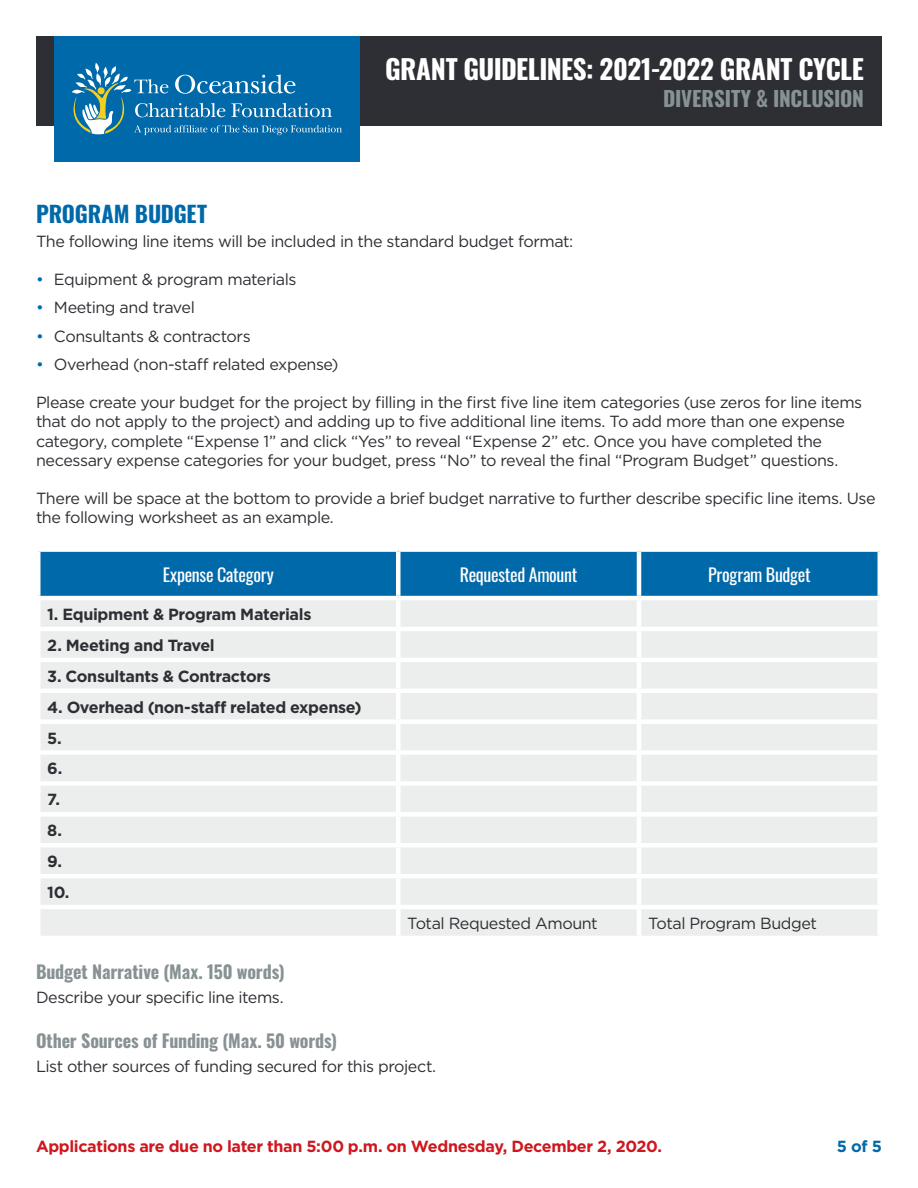
<style>
.page{position:relative;width:918px;height:1188px;background:#fff}
.page>*{position:absolute;margin:0;border:0;box-sizing:border-box;transform-origin:0 0}
.t1{font:700 27px "Oswald";letter-spacing:-.015em;color:#fff}
.t2{font:700 22.5px "Oswald";letter-spacing:-.01em;color:#0069aa}
.t3{font:700 21px "Oswald";letter-spacing:-.005em;color:#889294}
.t4{font:700 18px "Oswald";letter-spacing:-.01em;color:#889294}
.t5{font:18px "Oswald";letter-spacing:-.02em;color:#fff}
.t6{font:16.2px/19.5px "Gotham";letter-spacing:-.025em;color:#2d2f34}
.t7{font:700 16.2px/30.9px "Gotham";letter-spacing:-.02em;color:#2d2f34}
.t8{font:700 16.2px "Gotham";letter-spacing:-.02em;color:#ce171e}
.t9{font:700 16.2px "Gotham";color:#0069aa}
.s1{color:#0069aa}
</style>
<div class="page">
<div style="left:36px;top:36px;width:846px;height:89px;background:#2d2f34"></div>
<div style="left:54px;top:36px;width:306px;height:126px;background:#0069aa"></div>
<svg style="left:72px;top:63px;width:270px;height:72px"></svg>
<div style="left:40px;top:552px;width:838px;height:44px;background:#0069aa"></div>
<div style="left:41px;top:600px;width:836px;height:336px;background:#eceded"></div>
<hr style="left:396px;top:631px;width:4px;height:27px;background:#fff">
<hr style="left:396px;top:662px;width:4px;height:27px;background:#fff">
<hr style="left:396px;top:693px;width:4px;height:26px;background:#fff">
<hr style="left:396px;top:724px;width:4px;height:26px;background:#fff">
<hr style="left:396px;top:755px;width:4px;height:26px;background:#fff">
<hr style="left:396px;top:786px;width:4px;height:26px;background:#fff">
<hr style="left:396px;top:817px;width:4px;height:26px;background:#fff">
<hr style="left:396px;top:848px;width:4px;height:26px;background:#fff">
<hr style="left:396px;top:878px;width:4px;height:27px;background:#fff">
<hr style="left:396px;top:909px;width:4px;height:27px;background:#fff">
<hr style="left:396px;top:552px;width:4px;height:44px;background:#fff">
<hr style="left:637px;top:600px;width:4px;height:27px;background:#fff">
<hr style="left:637px;top:631px;width:4px;height:27px;background:#fff">
<hr style="left:36px;top:658px;width:362px;height:4px;background:#fff">
<hr style="left:398px;top:658px;width:241px;height:4px;background:#fff">
<hr style="left:639px;top:658px;width:243px;height:4px;background:#fff">
<hr style="left:637px;top:662px;width:4px;height:27px;background:#fff">
<hr style="left:36px;top:689px;width:362px;height:4px;background:#fff">
<hr style="left:398px;top:689px;width:241px;height:4px;background:#fff">
<hr style="left:639px;top:689px;width:243px;height:4px;background:#fff">
<hr style="left:637px;top:693px;width:4px;height:26px;background:#fff">
<div style="left:36px;top:719px;width:362px;height:5px;background:#fff"></div>
<div style="left:398px;top:719px;width:241px;height:5px;background:#fff"></div>
<div style="left:639px;top:719px;width:243px;height:5px;background:#fff"></div>
<hr style="left:637px;top:724px;width:4px;height:26px;background:#fff">
<div style="left:36px;top:750px;width:362px;height:5px;background:#fff"></div>
<div style="left:398px;top:750px;width:241px;height:5px;background:#fff"></div>
<div style="left:639px;top:750px;width:243px;height:5px;background:#fff"></div>
<hr style="left:637px;top:755px;width:4px;height:26px;background:#fff">
<div style="left:36px;top:781px;width:362px;height:5px;background:#fff"></div>
<div style="left:398px;top:781px;width:241px;height:5px;background:#fff"></div>
<div style="left:639px;top:781px;width:243px;height:5px;background:#fff"></div>
<hr style="left:637px;top:786px;width:4px;height:26px;background:#fff">
<div style="left:36px;top:812px;width:362px;height:5px;background:#fff"></div>
<div style="left:398px;top:812px;width:241px;height:5px;background:#fff"></div>
<div style="left:639px;top:812px;width:243px;height:5px;background:#fff"></div>
<hr style="left:637px;top:817px;width:4px;height:26px;background:#fff">
<div style="left:36px;top:843px;width:362px;height:5px;background:#fff"></div>
<div style="left:398px;top:843px;width:241px;height:5px;background:#fff"></div>
<div style="left:639px;top:843px;width:243px;height:5px;background:#fff"></div>
<hr style="left:637px;top:848px;width:4px;height:26px;background:#fff">
<hr style="left:36px;top:874px;width:362px;height:4px;background:#fff">
<hr style="left:398px;top:874px;width:241px;height:4px;background:#fff">
<hr style="left:639px;top:874px;width:243px;height:4px;background:#fff">
<hr style="left:637px;top:878px;width:4px;height:27px;background:#fff">
<hr style="left:637px;top:909px;width:4px;height:27px;background:#fff">
<hr style="left:637px;top:552px;width:4px;height:44px;background:#fff">
<hr style="left:396px;top:600px;width:4px;height:27px;background:#fff">
<hr style="left:36px;top:627px;width:362px;height:4px;background:#fff">
<hr style="left:398px;top:627px;width:241px;height:4px;background:#fff">
<hr style="left:639px;top:627px;width:243px;height:4px;background:#fff">
<hr style="left:36px;top:905px;width:362px;height:4px;background:#fff">
<hr style="left:398px;top:905px;width:241px;height:4px;background:#fff">
<hr style="left:639px;top:905px;width:243px;height:4px;background:#fff">
<h1 class="t1" style="left:385px;top:55px;width:480px">GRANT GUIDELINES: 2021-2022 GRANT CYCLE</h1>
<p class="t3" style="left:663px;top:88px;width:202px">DIVERSITY &amp; INCLUSION</p>
<h2 class="t2" style="left:36px;top:202px;width:173px">PROGRAM BUDGET</h2>
<p class="t6" style="left:36px;top:232px;width:539px">The following line items will be included in the standard budget format:</p>
<p class="t6" style="left:36px;top:269px;width:262px"><span class="s1">•</span> Equipment &amp; program materials</p>
<p class="t6" style="left:36px;top:298px;width:160px"><span class="s1">•</span> Meeting and travel</p>
<p class="t6" style="left:36px;top:326px;width:216px"><span class="s1">•</span> Consultants &amp; contractors</p>
<p class="t6" style="left:36px;top:355px;width:304px"><span class="s1">•</span> Overhead (non-staff related expense)</p>
<p class="t6" style="left:36px;top:392px;width:828px">Please create your budget for the project by filling in the first five line item categories (use zeros for line items that do not apply to the project) and adding up to five additional line items. To add more than one expense category, complete “Expense 1” and click “Yes” to reveal “Expense 2” etc. Once you have completed the necessary expense categories for your budget, press “No” to reveal the final “Program Budget” questions.</p>
<p class="t6" style="left:36px;top:488px;width:841px">There will be space at the bottom to provide a brief budget narrative to further describe specific line items. Use the following worksheet as an example.</p>
<p class="t5" style="left:163px;top:558px;width:113px">Expense Category</p>
<p class="t5" style="left:460px;top:558px;width:119px">Requested Amount</p>
<p class="t5" style="left:708px;top:558px;width:104px">Program Budget</p>
<p class="t7" style="left:47px;top:599px;width:266px">1. Equipment &amp; Program Materials</p>
<p class="t7" style="left:47px;top:630px;width:169px">2. Meeting and Travel</p>
<p class="t7" style="left:47px;top:660px;width:225px">3. Consultants &amp; Contractors</p>
<p class="t7" style="left:47px;top:691px;width:316px">4. Overhead (non-staff related expense)<br>5.<br>6.<br>7.<br>8.<br>9.<br>10.</p>
<p class="t6" style="left:407px;top:913px;width:192px">Total Requested Amount</p>
<p class="t6" style="left:648px;top:913px;width:171px">Total Program Budget</p>
<p class="t4" style="left:36px;top:962px;width:250px">Budget Narrative (Max. 150 words)</p>
<p class="t6" style="left:36px;top:987px;width:249px">Describe your specific line items.</p>
<p class="t4" style="left:36px;top:1031px;width:303px">Other Sources of Funding (Max. 50 words)</p>
<p class="t6" style="left:36px;top:1056px;width:402px">List other sources of funding secured for this project.</p>
<p class="t8" style="left:36px;top:1136px;width:628px">Applications are due no later than 5:00 p.m. on Wednesday, December 2, 2020.</p>
<p class="t9" style="left:837px;top:1136px;width:47px">5 of 5</p>
</div>
